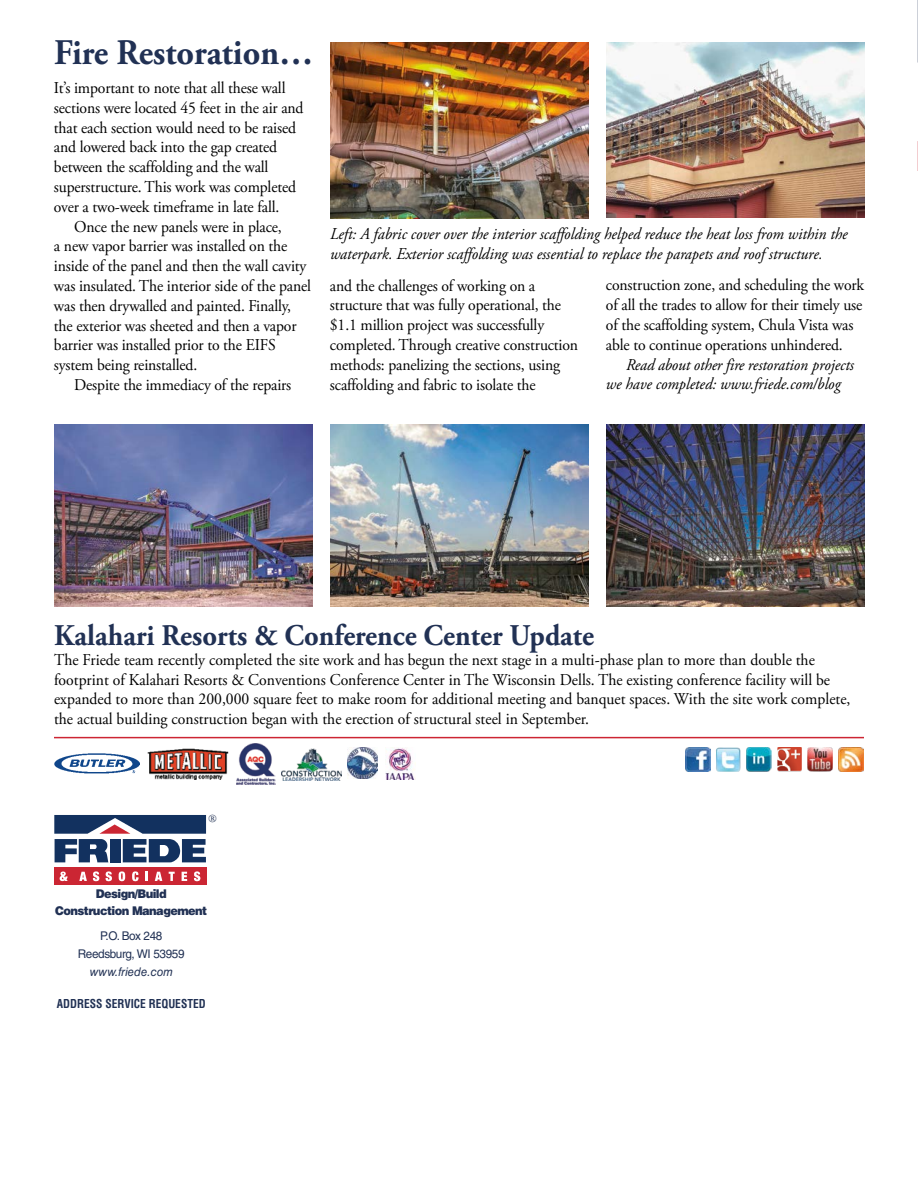
<style>
.page{position:relative;width:918px;height:1188px;background:#fff}
.page>*{position:absolute;margin:0;border:0;box-sizing:border-box;transform-origin:0 0}
.t1{font:700 36px "Adobe Garamond Pro";color:#213154;scale:.95 1}
.t2{font:700 30px "Adobe Garamond Pro";color:#213154;scale:.95 1}
.t3{font:16.5px/19.8px "Adobe Garamond Pro";letter-spacing:-.01em;color:#000;scale:.95 1}
.t4{font:italic 16.5px/19.8px "Adobe Garamond Pro";color:#000;scale:.95 1}
.t5{font:900 12px/16.5px "Helvetica LT Std";letter-spacing:-.05em;color:#213154;text-align:center;scale:.95 1}
.t6{font:12px/18px "Helvetica LT Std";letter-spacing:-.03em;color:#213154;text-align:center}
.t7{font:700 condensed 12px "Helvetica LT Std";color:#213154;scale:.95 1}
.t8{font:italic 12px "Helvetica LT Std";color:#213154;scale:.95 1}
.t9{font:8.7px "Georgia";color:#213154}
</style>
<div class="page">
<svg style="left:917px;top:0;width:1px;height:63px"></svg>
<svg style="left:917px;top:141px;width:1px;height:30px"></svg>
<img style="left:685px;top:747px;width:25px;height:25px">
<img style="left:716px;top:747px;width:25px;height:25px">
<img style="left:747px;top:747px;width:24px;height:25px">
<img style="left:777px;top:747px;width:25px;height:25px">
<img style="left:808px;top:747px;width:25px;height:25px">
<img style="left:838px;top:747px;width:25px;height:25px">
<img style="left:330px;top:43px;width:258px;height:175px">
<img style="left:607px;top:42px;width:258px;height:176px">
<img style="left:54px;top:424px;width:258px;height:182px">
<img style="left:607px;top:424px;width:258px;height:182px">
<img style="left:330px;top:424px;width:258px;height:182px">
<hr style="left:54px;top:737px;width:810px;height:1px;background:#cd2533">
<img style="left:54px;top:753px;width:86px;height:21px">
<img style="left:236px;top:744px;width:40px;height:40px">
<img style="left:347px;top:748px;width:31px;height:31px">
<img style="left:147px;top:748px;width:82px;height:32px">
<img style="left:282px;top:748px;width:59px;height:32px">
<img style="left:385px;top:748px;width:31px;height:32px">
<div style="left:54px;top:815px;width:153px;height:70px;background:linear-gradient(to right,#fff,#fff)"></div>
<div style="left:54px;top:867px;width:153px;height:18px;background:#cb2633"></div>
<svg style="left:60px;top:872px;width:8px;height:9px"></svg>
<svg style="left:54px;top:815px;width:152px;height:47px"></svg>
<svg style="left:93px;top:871px;width:6px;height:10px"></svg>
<svg style="left:106px;top:871px;width:6px;height:10px"></svg>
<svg style="left:119px;top:871px;width:6px;height:10px"></svg>
<svg style="left:132px;top:871px;width:7px;height:10px"></svg>
<svg style="left:194px;top:871px;width:6px;height:10px"></svg>
<svg style="left:79px;top:872px;width:8px;height:9px"></svg>
<svg style="left:146px;top:872px;width:2px;height:9px"></svg>
<svg style="left:155px;top:872px;width:7px;height:9px"></svg>
<svg style="left:169px;top:872px;width:6px;height:9px"></svg>
<svg style="left:182px;top:872px;width:5px;height:9px"></svg>
<h1 class="t1" style="left:54px;top:32px;width:274px">Fire Restoration…</h1>
<p class="t3" style="left:54px;top:78px;width:264px">It’s important to note that all these wall sections were located 45 feet in the air and that each section would need to be raised and lowered back into the gap created between the scaffolding and the wall superstructure. This work was completed over a two-week timeframe in late fall.</p>
<p class="t3" style="left:54px;top:217px;width:272px;text-indent:20px">Once the new panels were in place,<br>a new vapor barrier was installed on the inside of the panel and then the wall cavity was insulated. The interior side of the panel was then drywalled and painted. Finally, the exterior was sheeted and then a vapor barrier was installed prior to the EIFS system being reinstalled.</p>
<p class="t3" style="left:74px;top:375px;width:230px">Despite the immediacy of the repairs</p>
<p class="t4" style="left:330px;top:224px;width:546px">Left: A fabric cover over the interior scaffolding helped reduce the heat loss from within the waterpark. Exterior scaffolding was essential to replace the parapets and roof structure.</p>
<p class="t3" style="left:330px;top:276px;width:263px">and the challenges of working on a structure that was fully operational, the $1.1 million project was successfully completed. Through creative construction methods: panelizing the sections, using scaffolding and fabric to isolate the</p>
<p class="t3" style="left:606px;top:276px;width:273px">construction zone, and scheduling the work of all the trades to allow for their timely use of the scaffolding system, Chula Vista was able to continue operations unhindered.</p>
<p class="t4" style="left:606px;top:355px;width:263px;text-indent:20px">Read about other fire restoration projects we have completed: www.friede.com/blog</p>
<h2 class="t2" style="left:54px;top:618px;width:570px">Kalahari Resorts &amp; Conference Center Update</h2>
<p class="t3" style="left:54px;top:650px;width:840px">The Friede team recently completed the site work and has begun the next stage in a multi-phase plan to more than double the footprint of Kalahari Resorts &amp; Conventions Conference Center in The Wisconsin Dells. The existing conference facility will be expanded to more than 200,000 square feet to make room for additional meeting and banquet spaces. With the site work complete, the actual building construction began with the erection of structural steel in September.</p>
<p class="t9" style="left:209px;top:812px;width:10px">®</p>
<p class="t5" style="left:55px;top:886px;width:162px">Design/Build<br>Construction Management</p>
<p class="t6" style="left:78px;top:927px;width:108px">P.O. Box 248<br>Reedsburg, WI 53959</p>
<p class="t8" style="left:90px;top:965px;width:89px">www.friede.com</p>
<p class="t7" style="left:57px;top:996px;width:158px">ADDRESS SERVICE REQUESTED</p>
</div>
